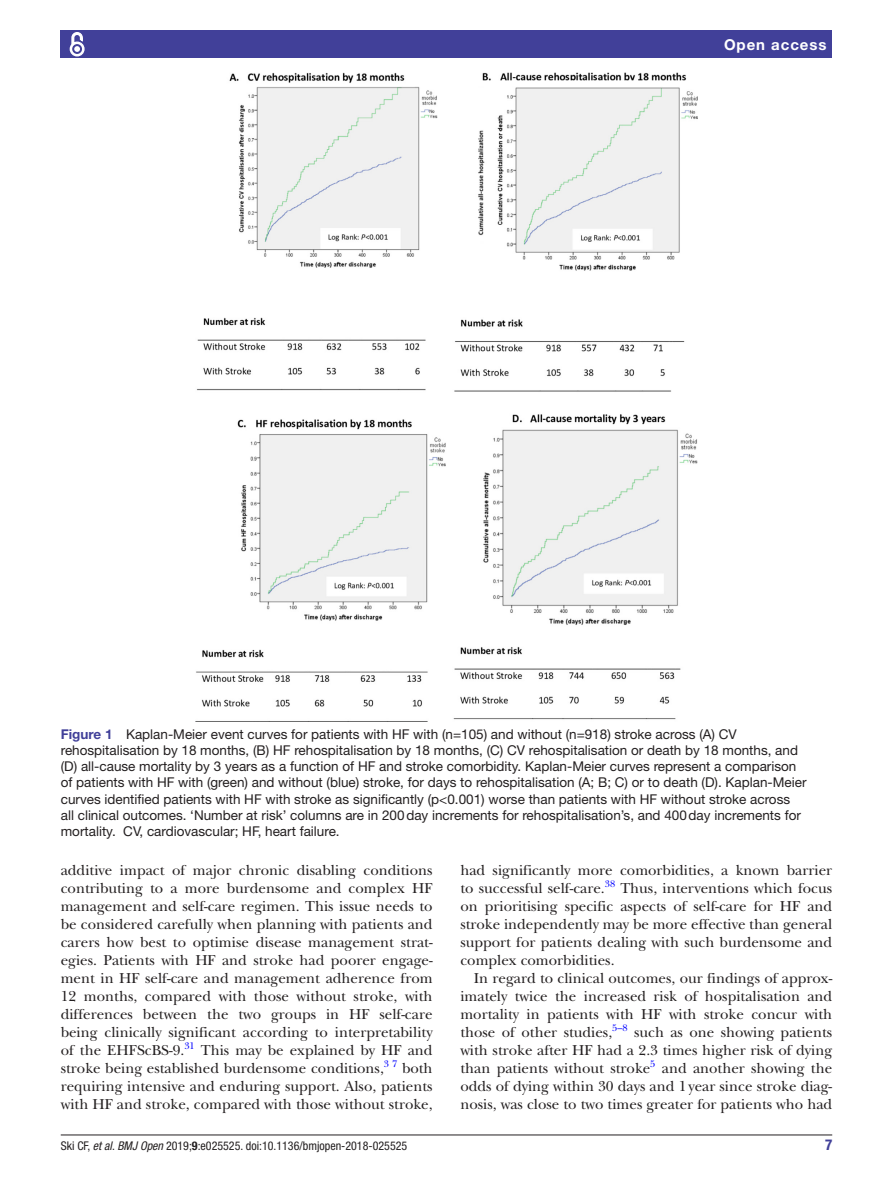
<style>
.page{position:relative;width:893px;height:1191px;background:#fff}
.page>*{position:absolute;margin:0;border:0;box-sizing:border-box;transform-origin:0 0}
.t1{font:15px/18px "New Baskerville";color:#231f20;text-align:justify}
.t2{font:700 15px "Helvetica Neue LT Std";letter-spacing:.065em;color:#fff}
.t3{font:700 condensed 15px "Helvetica Neue LT Std";color:#414099}
.t4{font:13.5px/16.2px "Helvetica Neue LT Std";color:#231f20}
.t5{font:condensed 12px "Helvetica Neue LT Std";color:#231f20}
.t6{font:9.9px "New Baskerville";color:#00f}
.s1{font-weight:700;color:#414099}
.s2{font-style:italic}
.s3{font-weight:700}
</style>
<div class="page">
<hr style="left:61px;top:1134px;width:771px;height:1px;background:#231f20">
<div style="left:61px;top:31px;width:771px;height:27px;background:#414099"></div>
<svg style="left:69px;top:32px;width:16px;height:25px"></svg>
<img style="left:196px;top:73px;width:501px;height:647px">
<p class="t2" style="left:724px;top:35px;width:104px">Open access</p>
<p class="t4" style="left:61px;top:725px;width:747px"><span class="s1">Figure 1</span> Kaplan-Meier event curves for patients with HF with (n=105) and without (n=918) stroke across (A) CV rehospitalisation by 18 months, (B) HF rehospitalisation by 18 months, (C) CV rehospitalisation or death by 18 months, and (D) all-cause mortality by 3 years as a function of HF and stroke comorbidity. Kaplan-Meier curves represent a comparison of patients with HF with (green) and without (blue) stroke, for days to rehospitalisation (A; B; C) or to death (D). Kaplan-Meier curves identified patients with HF with stroke as significantly (p&lt;0.001) worse than patients with HF without stroke across all clinical outcomes. ‘Number at risk’ columns are in 200day increments for rehospitalisation’s, and 400day increments for mortality. CV, cardiovascular; HF, heart failure.</p>
<p class="t1" style="left:61px;top:861px;width:373px">additive impact of major chronic disabling conditions contributing to a more burdensome and complex HF management and self-care regimen. This issue needs to be considered carefully when planning with patients and carers how best to optimise disease management strat&shy;egies. Patients with HF and stroke had poorer engage&shy;ment in HF self-care and management adherence from 12 months, compared with those without stroke, with differences between the two groups in HF self-care being clinically significant according to interpretability of the EHFScBS-9.<sup>31</sup> This may be explained by HF and stroke being established burdensome conditions,</p>
<p class="t6" style="left:384px;top:1057px;width:15px">3 7</p>
<p class="t1" style="left:61px;top:1059px;width:373px;text-indent:341px">both requiring intensive and enduring support. Also, patients with HF and stroke, compared with those without stroke,</p>
<p class="t1" style="left:460px;top:861px;width:373px">had significantly more comorbidities, a known barrier to successful self-care.</p>
<p class="t6" style="left:605px;top:877px;width:12px">38</p>
<p class="t1" style="left:460px;top:879px;width:373px;text-indent:160px">Thus, interventions which focus on prioritising specific aspects of self-care for HF and stroke independently may be more effective than general support for patients dealing with such burdensome and complex comorbidities.</p>
<p class="t1" style="left:460px;top:969px;width:373px;text-indent:13px">In regard to clinical outcomes, our findings of approx&shy;imately twice the increased risk of hospitalisation and mortality in patients with HF with stroke concur with those of other studies,<sup>5–8</sup> such as one showing patients with stroke after HF had a 2.3 times higher risk of dying than patients without stroke</p>
<p class="t6" style="left:650px;top:1057px;width:7px">5</p>
<p class="t1" style="left:460px;top:1059px;width:373px;text-indent:201px">and another showing the odds of dying within 30 days and 1year since stroke diag&shy;nosis, was close to two times greater for patients who had</p>
<p class="t5" style="left:61px;top:1138px;width:348px">Ski CF, <span class="s2">et al</span>. <span class="s2">BMJ Open</span> 2019;<span class="s3">9</span>:e025525. doi:10.1136/bmjopen-2018-025525</p>
<p class="t3" style="left:825px;top:1135px;width:9px">7</p>
</div>
